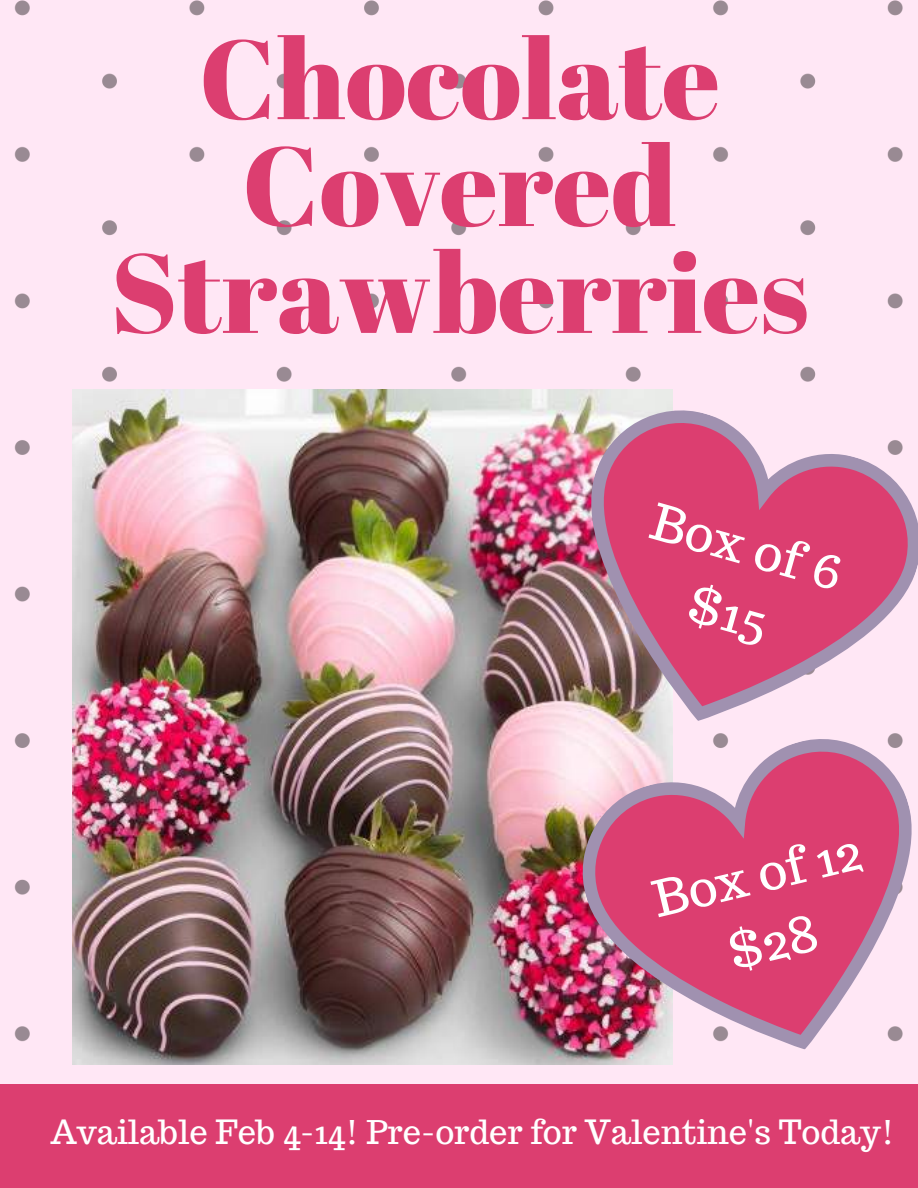
<style>
.page{position:relative;width:918px;height:1188px;background:#fff}
.page>*{position:absolute;margin:0;border:0;box-sizing:border-box;transform-origin:0 0}
.t1{font:112.05px/106.8px "Abril Fatface";color:#dc3e70;text-align:center}
.t2{font:49.8px/68.6px "Trocchi";color:#fff;text-align:center}
.t3{font:32.7px "Trocchi";color:#fff}
</style>
<div class="page">
<div style="left:0;top:0;width:918px;height:1084px;background:#ffe7f5"></div>
<img style="left:72px;top:389px;width:489px;height:675px">
<img style="left:537px;top:389px;width:381px;height:379px">
<svg style="left:561px;top:718px;width:357px;height:366px;background:#dc84a3"></svg>
<div style="left:0;top:1084px;width:918px;height:104px;background:#dc3e70"></div>
<h1 class="t1" style="left:110px;top:23px;width:700px">Chocolate<br>Covered<br>Strawberries</h1>
<h2 class="t2" style="left:662px;top:487px;width:198px;rotate:16deg">Box of 6 $15</h2>
<h2 class="t2" style="left:646px;top:867px;width:214px;rotate:-14deg">Box of 12 $28</h2>
<p class="t3" style="left:50px;top:1111px;width:846px">Available Feb 4-14! Pre-order for Valentine's Today!</p>
</div>
